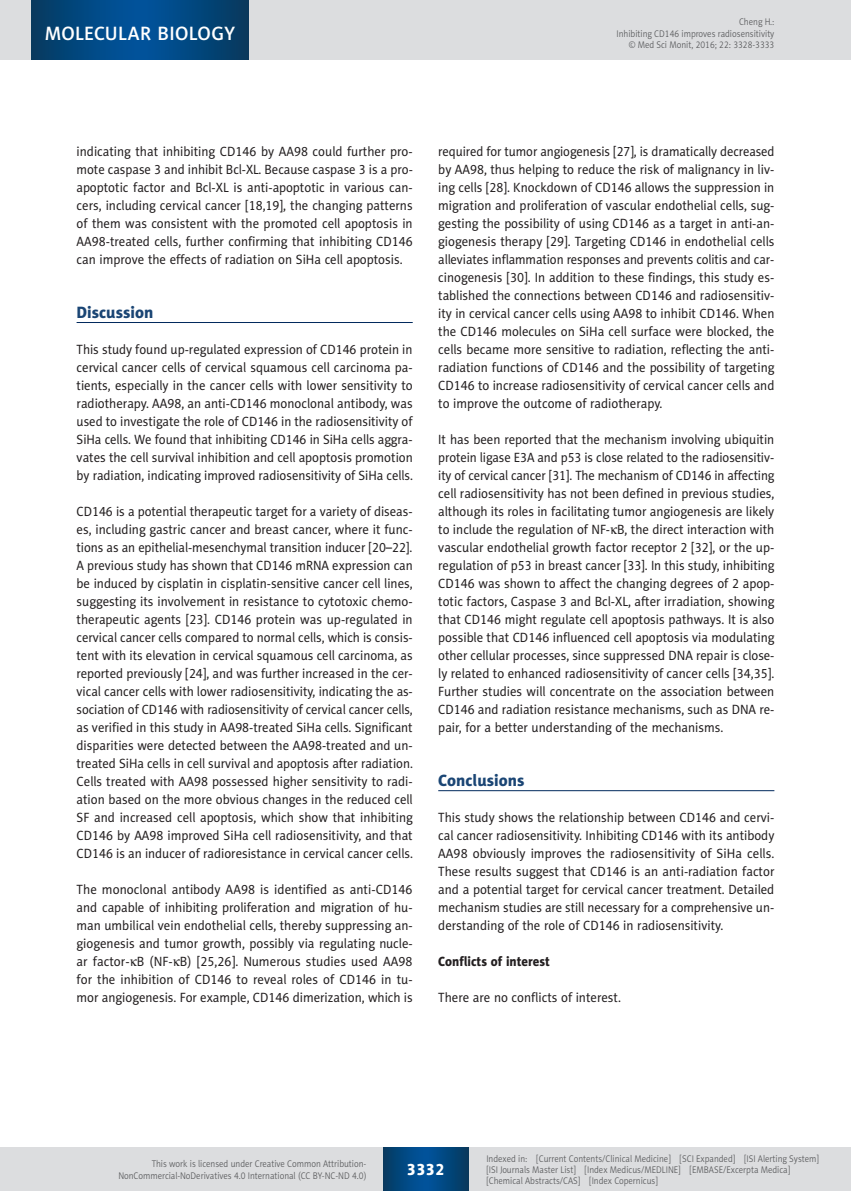
<style>
.page{position:relative;width:851px;height:1191px;background:#fff}
.page>*{position:absolute;margin:0;border:0;box-sizing:border-box;transform-origin:0 0}
.t1{font:19.5px "Naomi Sans EFN Medium";letter-spacing:.015em;color:#fff}
.MSM_Headline_1{font:16.5px "Naomi Sans EFN Heavy";color:#1a4574}
.t2{font:16.5px "Naomi Sans EFN Heavy";color:#fff}
.MSM_Body{font:13.5px/18px "Naomi Sans EFN";color:#231f20;text-align:justify;scale:.95 1}
.MSM_Body-2{font:13.5px/18px "Naomi Sans EFN";color:#231f20;text-align:justify;scale:.93 1}
.MSM_Headline_2{font:13.5px "Naomi Sans EFN Heavy";color:#231f20;scale:.95 1}
.t3{font:9.75px/11.2px "Naomi Sans EFN Light";color:#57585a;text-align:right;scale:.9 1}
.s1{font-family:"Standard Sym L"}
</style>
<div class="page">
<hr style="left:77px;top:322px;width:335px;height:1px;background:#00295c">
<hr style="left:438px;top:790px;width:336px;height:1px;background:#00295c">
<div style="left:0;top:1148px;width:850px;height:43px;background:#dcdddf"></div>
<svg style="left:383px;top:1147px;width:85px;height:43px;background:#02477e"></svg>
<div style="left:0;top:0;width:850px;height:60px;background:#dcdddf"></div>
<hr style="left:850px;top:0;width:1px;height:60px;background:#dcdddf">
<svg style="left:32px;top:0;width:217px;height:60px;background:#02477e"></svg>
<h1 class="t1" style="left:45px;top:22px;width:192px">MOLECULAR BIOLOGY</h1>
<p class="t3" style="left:616px;top:16px;width:177px">Cheng H.:<br>Inhibiting CD146 improves radiosensitivity</p>
<p class="t3" style="left:628px;top:39px;width:163px">© Med Sci Monit, 2016; 22: 3328-3333</p>
<p class="MSM_Body" style="left:77px;top:142px;width:355px">indicating that inhibiting CD146 by AA98 could further pro&shy;mote caspase 3 and inhibit Bcl-XL. Because caspase 3 is a pro&shy;apoptotic factor and Bcl-XL is anti-apoptotic in various can&shy;cers, including cervical cancer [18,19], the changing patterns of them was consistent with the promoted cell apoptosis in AA98-treated cells, further confirming that inhibiting CD146 can improve the effects of radiation on SiHa cell apoptosis.</p>
<p class="MSM_Headline_1" style="left:77px;top:302px;width:78px">Discussion</p>
<p class="MSM_Body" style="left:77px;top:340px;width:355px">This study found up-regulated expression of CD146 protein in cervical cancer cells of cervical squamous cell carcinoma pa&shy;tients, especially in the cancer cells with lower sensitivity to radiotherapy. AA98, an anti-CD146 monoclonal antibody, was used to investigate the role of CD146 in the radiosensitivity of SiHa cells. We found that inhibiting CD146 in SiHa cells aggra&shy;vates the cell survival inhibition and cell apoptosis promotion by radiation, indicating improved radiosensitivity of SiHa cells.</p>
<p class="MSM_Body" style="left:77px;top:502px;width:355px">CD146 is a potential therapeutic target for a variety of diseas&shy;es, including gastric cancer and breast cancer, where it func&shy;tions as an epithelial-mesenchymal transition inducer [20–22].<br>A previous study has shown that CD146 mRNA expression can be induced by cisplatin in cisplatin-sensitive cancer cell lines, suggesting its involvement in resistance to cytotoxic chemo&shy;therapeutic agents [23]. CD146 protein was up-regulated in cervical cancer cells compared to normal cells, which is consis&shy;tent with its elevation in cervical squamous cell carcinoma, as reported previously [24], and was further increased in the cer&shy;vical cancer cells with lower radiosensitivity, indicating the as&shy;sociation of CD146 with radiosensitivity of cervical cancer cells, as verified in this study in AA98-treated SiHa cells. Significant disparities were detected between the AA98-treated and un&shy;treated SiHa cells in cell survival and apoptosis after radiation.<br>Cells treated with AA98 possessed higher sensitivity to radi&shy;ation based on the more obvious changes in the reduced cell SF and increased cell apoptosis, which show that inhibiting CD146 by AA98 improved SiHa cell radiosensitivity, and that CD146 is an inducer of radioresistance in cervical cancer cells.</p>
<p class="MSM_Body" style="left:77px;top:880px;width:355px">The monoclonal antibody AA98 is identified as anti-CD146 and capable of inhibiting proliferation and migration of hu&shy;man umbilical vein endothelial cells, thereby suppressing an&shy;giogenesis and tumor growth, possibly via regulating nucle&shy;ar factor-<span class="s1">k</span>B (NF-<span class="s1">k</span>B) [25,26]. Numerous studies used AA98 for the inhibition of CD146 to reveal roles of CD146 in tu&shy;mor angiogenesis. For example, CD146 dimerization, which is</p>
<p class="MSM_Body-2" style="left:438px;top:142px;width:363px">required for tumor angiogenesis [27], is dramatically decreased by AA98, thus helping to reduce the risk of malignancy in liv&shy;ing cells [28]. Knockdown of CD146 allows the suppression in migration and proliferation of vascular endothelial cells, sug&shy;gesting the possibility of using CD146 as a target in anti-an&shy;giogenesis therapy [29]. Targeting CD146 in endothelial cells alleviates inflammation responses and prevents colitis and car&shy;cinogenesis [30]. In addition to these findings, this study es&shy;tablished the connections between CD146 and radiosensitiv&shy;ity in cervical cancer cells using AA98 to inhibit CD146. When the CD146 molecules on SiHa cell surface were blocked, the cells became more sensitive to radiation, reflecting the anti&shy;radiation functions of CD146 and the possibility of targeting CD146 to increase radiosensitivity of cervical cancer cells and to improve the outcome of radiotherapy.</p>
<p class="MSM_Body" style="left:438px;top:430px;width:355px">It has been reported that the mechanism involving ubiquitin protein ligase E3A and p53 is close related to the radiosensitiv&shy;ity of cervical cancer [31]. The mechanism of CD146 in affecting cell radiosensitivity has not been defined in previous studies, although its roles in facilitating tumor angiogenesis are likely to include the regulation of NF-<span class="s1">k</span>B, the direct interaction with vascular endothelial growth factor receptor 2 [32], or the up&shy;regulation of p53 in breast cancer [33]. In this study, inhibiting CD146 was shown to affect the changing degrees of 2 apop&shy;totic factors, Caspase 3 and Bcl-XL, after irradiation, showing that CD146 might regulate cell apoptosis pathways. It is also possible that CD146 influenced cell apoptosis via modulating other cellular processes, since suppressed DNA repair is close&shy;ly related to enhanced radiosensitivity of cancer cells [34,35].<br>Further studies will concentrate on the association between CD146 and radiation resistance mechanisms, such as DNA re&shy;pair, for a better understanding of the mechanisms.</p>
<p class="MSM_Headline_1" style="left:438px;top:770px;width:88px">Conclusions</p>
<p class="MSM_Body" style="left:438px;top:808px;width:355px">This study shows the relationship between CD146 and cervi&shy;cal cancer radiosensitivity. Inhibiting CD146 with its antibody AA98 obviously improves the radiosensitivity of SiHa cells.<br>These results suggest that CD146 is an anti-radiation factor and a potential target for cervical cancer treatment. Detailed mechanism studies are still necessary for a comprehensive un&shy;derstanding of the role of CD146 in radiosensitivity.</p>
<p class="MSM_Headline_2" style="left:438px;top:953px;width:119px">Conflicts of interest</p>
<p class="MSM_Body" style="left:438px;top:988px;width:194px">There are no conflicts of interest.</p>
<p class="t3" style="left:118px;top:1158px;width:277px">This work is licensed under Creative Common Attribution-<br>NonCommercial-NoDerivatives 4.0 International (CC BY-NC-ND 4.0)</p>
<p class="t2" style="left:406px;top:1159px;width:40px">3332</p>
<p class="t3" style="left:486px;top:1152px;width:371px;text-align:left">Indexed in: [Current Contents/Clinical Medicine] [SCI Expanded] [ISI Alerting System] [ISI Journals Master List] [Index Medicus/MEDLINE] [EMBASE/Excerpta Medica] [Chemical Abstracts/CAS] [Index Copernicus]</p>
</div>
